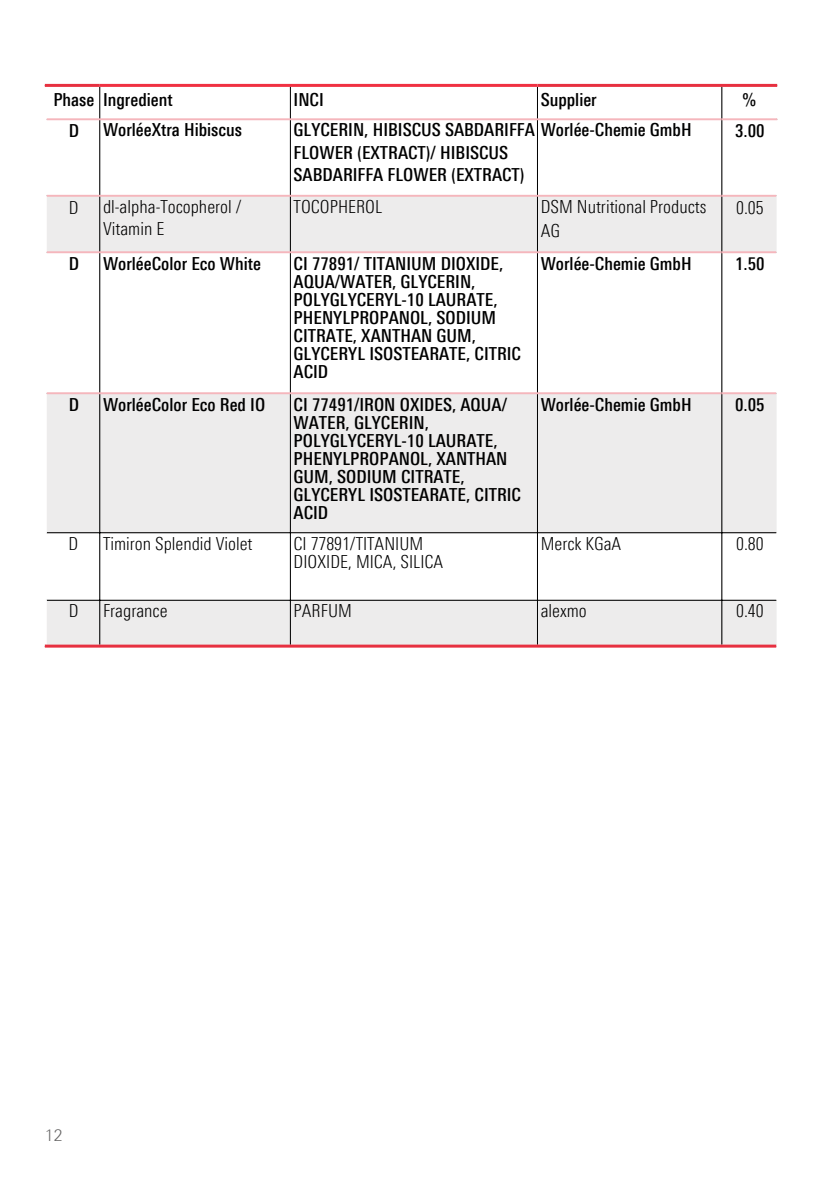
<style>
.page{position:relative;width:839px;height:1191px;background:#fff}
.page>*{position:absolute;margin:0;border:0;box-sizing:border-box;transform-origin:0 0}
.t1{font:500 18px/18px "Linotype Univers 520 Cn";color:#000}
.t2{font:300 18px/22.4px "Linotype Univers 320 Cn";color:#000}
.t3{font:300 16px "Linotype Univers 330";color:#646363}
</style>
<div class="page">
<svg style="left:47px;top:120px;width:729px;height:75px"></svg>
<svg style="left:46px;top:197px;width:730px;height:448px;fill:#edecec"></svg>
<hr style="left:99px;top:87px;width:1px;height:558px;background:#000">
<hr style="left:290px;top:87px;width:1px;height:558px;background:#000">
<hr style="left:537px;top:87px;width:1px;height:558px;background:#000">
<hr style="left:721px;top:87px;width:1px;height:558px;background:#000">
<hr style="left:47px;top:532px;width:729px;height:1px;background:#000">
<hr style="left:47px;top:600px;width:729px;height:1px;background:#000">
<hr style="left:45px;top:87px;width:2px;height:446px;background:#fff">
<hr style="left:45px;top:600px;width:2px;height:45px;background:#fff">
<hr style="left:47px;top:118px;width:674px;height:2px;background:#f5b6bc">
<hr style="left:47px;top:195px;width:674px;height:2px;background:#f5b6bc">
<hr style="left:47px;top:251px;width:674px;height:2px;background:#f5b6bc">
<hr style="left:47px;top:392px;width:674px;height:2px;background:#f5b6bc">
<hr style="left:721px;top:118px;width:56px;height:2px;background:#f5b6bc">
<hr style="left:721px;top:195px;width:55px;height:2px;background:#f5b6bc">
<hr style="left:721px;top:251px;width:55px;height:2px;background:#f5b6bc">
<hr style="left:721px;top:392px;width:55px;height:2px;background:#f5b6bc">
<hr style="left:45px;top:84px;width:55px;height:3px;background:#e73040">
<hr style="left:537px;top:84px;width:240px;height:3px;background:#e73040">
<hr style="left:45px;top:645px;width:731px;height:3px;background:#e73040">
<hr style="left:100px;top:84px;width:437px;height:3px;background:#f03142">
<p class="t1" style="left:53px;top:93px;width:42px">Phase</p>
<p class="t1" style="left:103px;top:93px;width:71px">Ingredient</p>
<p class="t1" style="left:293px;top:93px;width:32px">INCI</p>
<p class="t1" style="left:540px;top:93px;width:58px">Supplier</p>
<p class="t1" style="left:742px;top:93px;width:15px">%</p>
<p class="t1" style="left:69px;top:124px;width:12px">D</p>
<p class="t1" style="left:103px;top:123px;width:140px">WorléeXtra Hibiscus</p>
<p class="t1" style="left:293px;top:121px;width:399px;line-height:22.4px">GLYCERIN, HIBISCUS SABDARIFFA Worlée-Chemie GmbH<br>FLOWER (EXTRACT)/ HIBISCUS<br>SABDARIFFA FLOWER (EXTRACT)</p>
<p class="t1" style="left:735px;top:124px;width:31px">3.00</p>
<p class="t2" style="left:69px;top:198px;width:11px">D</p>
<p class="t2" style="left:103px;top:197px;width:140px">dl-alpha-Tocopherol /<br>Vitamin E</p>
<p class="t2" style="left:293px;top:198px;width:90px">TOCOPHEROL</p>
<p class="t2" style="left:540px;top:197px;width:167px;line-height:24px">DSM Nutritional Products<br>AG</p>
<p class="t2" style="left:736px;top:198px;width:29px">0.05</p>
<p class="t1" style="left:69px;top:257px;width:12px">D</p>
<p class="t1" style="left:103px;top:257px;width:159px">WorléeColor Eco White</p>
<p class="t1" style="left:293px;top:257px;width:211px">CI 77891/ TITANIUM DIOXIDE,</p>
<p class="t1" style="left:293px;top:275px;width:183px">AQUA/WATER, GLYCERIN,</p>
<p class="t1" style="left:293px;top:293px;width:205px">POLYGLYCERYL-10 LAURATE,</p>
<p class="t1" style="left:293px;top:311px;width:204px">PHENYLPROPANOL, SODIUM</p>
<p class="t1" style="left:293px;top:329px;width:229px">CITRATE, XANTHAN GUM,<br>GLYCERYL ISOSTEARATE, CITRIC<br>ACID</p>
<p class="t1" style="left:540px;top:257px;width:152px">Worlée-Chemie GmbH</p>
<p class="t1" style="left:735px;top:257px;width:31px">1.50</p>
<p class="t1" style="left:69px;top:398px;width:12px">D</p>
<p class="t1" style="left:103px;top:398px;width:164px">WorléeColor Eco Red IO</p>
<p class="t1" style="left:293px;top:398px;width:215px">CI 77491/IRON OXIDES, AQUA/<br>WATER, GLYCERIN,<br>POLYGLYCERYL-10 LAURATE,</p>
<p class="t1" style="left:293px;top:452px;width:229px">PHENYLPROPANOL, XANTHAN<br>GUM, SODIUM CITRATE,<br>GLYCERYL ISOSTEARATE, CITRIC<br>ACID</p>
<p class="t2" style="left:68px;top:535px;width:11px">D</p>
<p class="t2" style="left:103px;top:535px;width:151px">Timiron Splendid Violet</p>
<p class="t2" style="left:293px;top:535px;width:131px">CI 77891/TITANIUM</p>
<p class="t2" style="left:293px;top:553px;width:151px">DIOXIDE, MICA, SILICA</p>
<p class="t1" style="left:540px;top:398px;width:152px">Worlée-Chemie GmbH</p>
<p class="t1" style="left:735px;top:398px;width:31px">0.05</p>
<p class="t2" style="left:540px;top:535px;width:82px">Merck KGaA</p>
<p class="t2" style="left:736px;top:535px;width:29px">0.80</p>
<p class="t2" style="left:69px;top:602px;width:11px">D</p>
<p class="t2" style="left:103px;top:602px;width:66px">Fragrance</p>
<p class="t2" style="left:293px;top:602px;width:60px">PARFUM</p>
<p class="t2" style="left:540px;top:602px;width:48px">alexmo</p>
<p class="t2" style="left:736px;top:602px;width:29px">0.40</p>
<p class="t3" style="left:45px;top:1129px;width:19px">12</p>
</div>
